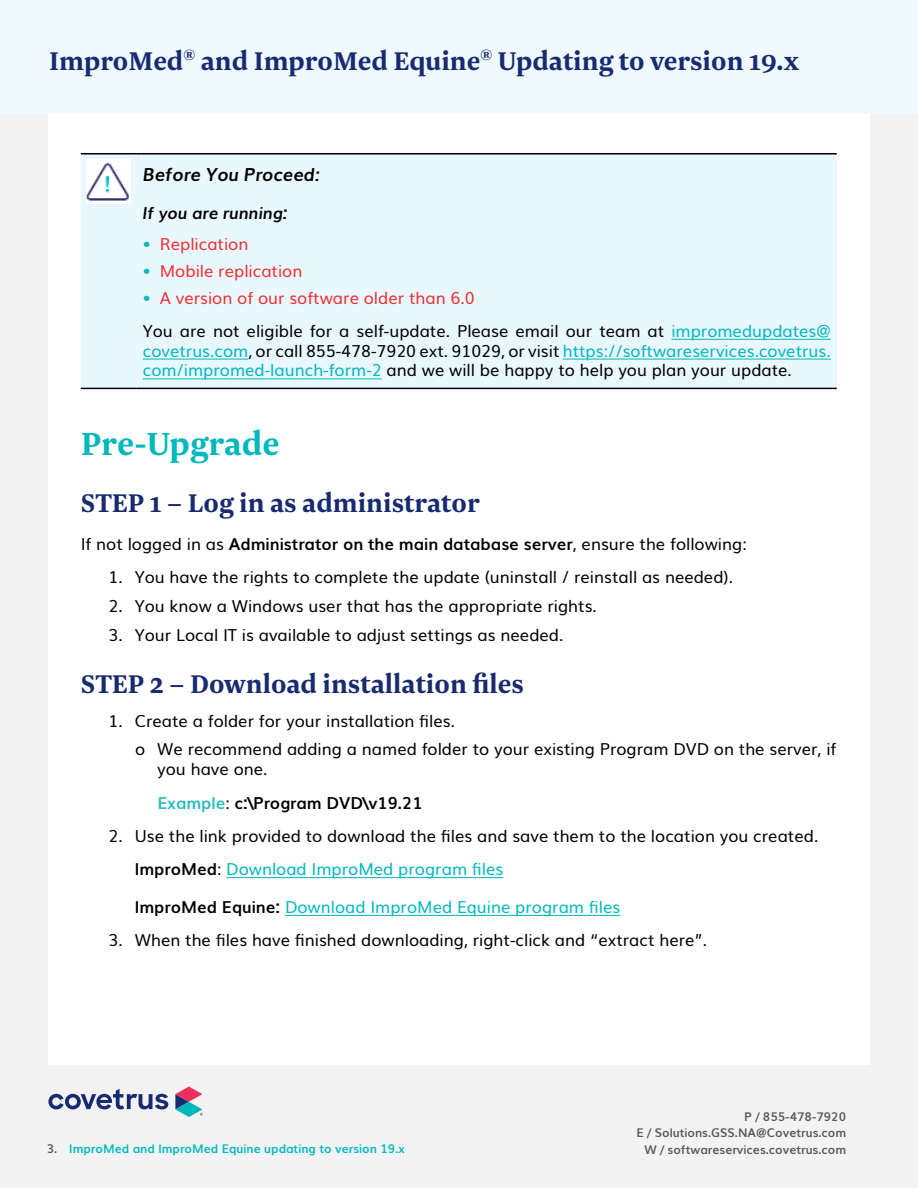
<style>
.page{position:relative;width:918px;height:1188px;background:#fff}
.page>*{position:absolute;margin:0;border:0;box-sizing:border-box;transform-origin:0 0}
.t1{font:700 37.5px "Newzald";color:#00b8be}
.t2{font:700 30px "Newzald";color:#182b70}
.t3{font:italic 700 18px "Muli";color:#000}
.t4{font:16.5px/33px "Muli";color:#000}
.t5{font:700 16.5px/33.3px "Muli";color:#000}
.t6{font:16.5px "Muli";color:#00b8be}
.t7{font:16.5px "Muli";color:#ed3030}
.t8{font:italic 700 16.5px "Muli";color:#000}
.t9{font:700 12px/16.5px "Muli";color:#58595b;text-align:right}
.t10{font:700 12px "Muli";color:#00b8be}
.s1{font-size:16.5px}
.s2{font-weight:700;color:#00b8be}
.s3{color:#ed3030}
.s4{color:#00b8be}
.s5{font-weight:400}
.s6{color:#27bdbe}
.s7{font-weight:700}
.s8{font-weight:700;color:#000}
.s9{color:#58595b}
</style>
<div class="page">
<div style="left:0;top:70px;width:918px;height:1118px;background:#f2f3f2"></div>
<div style="left:0;top:0;width:918px;height:114px;background:#f0f9fe"></div>
<div style="left:48px;top:114px;width:822px;height:951px;background:#fff"></div>
<svg style="left:48px;top:1089px;width:120px;height:20px"></svg>
<svg style="left:175px;top:1087px;width:28px;height:30px"></svg>
<hr style="left:226px;top:877px;width:277px;height:1px;background:#00b8be">
<hr style="left:285px;top:915px;width:335px;height:1px;background:#00b8be">
<div style="left:81px;top:154px;width:756px;height:234px;background:#e9f7fe"></div>
<hr style="left:81px;top:153px;width:56px;height:1px;background:#000">
<hr style="left:137px;top:153px;width:700px;height:1px;background:#000">
<hr style="left:81px;top:388px;width:56px;height:1px;background:#000">
<hr style="left:137px;top:388px;width:700px;height:1px;background:#000">
<img style="left:87px;top:160px;width:44px;height:44px">
<hr style="left:671px;top:339px;width:160px;height:1px;background:#00b8be">
<hr style="left:143px;top:359px;width:105px;height:1px;background:#00b8be">
<hr style="left:563px;top:359px;width:268px;height:1px;background:#00b8be">
<hr style="left:143px;top:378px;width:239px;height:1px;background:#00b8be">
<h2 class="t2" style="left:49px;top:42px;width:751px">ImproMed<sup>®</sup> and ImproMed Equine<sup>®</sup> Updating to version 19.x</h2>
<p class="t3" style="left:143px;top:160px;width:179px">Before You Proceed<span class="s1">:</span></p>
<p class="t8" style="left:143px;top:200px;width:146px">If you are running:</p>
<p class="t7" style="left:143px;top:231px;width:107px"><span class="s2">•</span> Replication</p>
<p class="t7" style="left:143px;top:258px;width:161px"><span class="s2">•</span> Mobile replication</p>
<p class="t4" style="left:143px;top:280px;width:689px"><span class="s2">•</span> <span class="s3">A version of our software older than 6.0<br></span>You are not eligible for a self-update. Please email our team at <span class="s4">impromedupdates@</span></p>
<p class="t4" style="left:143px;top:339px;width:690px;line-height:19.8px"><span class="s4">covetrus.com</span>, or call 855-478-7920 ext. 91029, or visit <span class="s4">https://softwareservices.covetrus. com/impromed-launch-form-2</span> and we will be happy to help you plan your update.</p>
<h1 class="t1" style="left:81px;top:420px;width:200px">Pre-Upgrade</h1>
<h2 class="t2" style="left:81px;top:484px;width:400px">STEP 1 – Log in as administrator</h2>
<p class="t5" style="left:81px;top:526px;width:667px"><span class="s5">If not logged in as</span> Administrator on the main database server<span class="s5">, ensure the following:</span></p>
<p class="t4" style="left:109px;top:559px;width:626px">1. You have the rights to complete the update (uninstall / reinstall as needed).</p>
<p class="t4" style="left:108px;top:588px;width:490px">2. You know a Windows user that has the appropriate rights.</p>
<p class="t4" style="left:109px;top:617px;width:456px">3. Your Local IT is available to adjust settings as needed.</p>
<h2 class="t2" style="left:81px;top:665px;width:445px">STEP 2 – Download installation files</h2>
<p class="t4" style="left:135px;top:705px;width:703px;line-height:28.8px;text-indent:-27px">1. Create a folder for your installation files.<br>o We recommend adding a named folder to your existing Program DVD on the server, if</p>
<p class="t5" style="left:157px;top:752px;width:267px"><span class="s5">you have one.<br></span><span class="s6">Example</span><span class="s5">:</span> c:\Program DVD\v19.21</p>
<p class="t4" style="left:135px;top:818px;width:685px;text-indent:-26px">2. Use the link provided to download the files and save them to the location you created.<br><span class="s7">ImproMed</span>: <span class="s4">Download ImproMed program files</span></p>
<p class="t6" style="left:135px;top:894px;width:487px"><span class="s8">ImproMed Equine:</span> Download ImproMed Equine program files</p>
<p class="t4" style="left:108px;top:922px;width:600px">3. When the files have finished downloading, right-click and “extract here”.</p>
<p class="t9" style="left:636px;top:1107px;width:211px">P / 855-478-7920<br>E / Solutions.GSS.NA@Covetrus.com</p>
<p class="t10" style="left:47px;top:1139px;width:359px"><span class="s9">3.</span> ImproMed and ImproMed Equine updating to version 19.x</p>
<p class="t9" style="left:644px;top:1140px;width:203px">W / softwareservices.covetrus.com</p>
</div>
